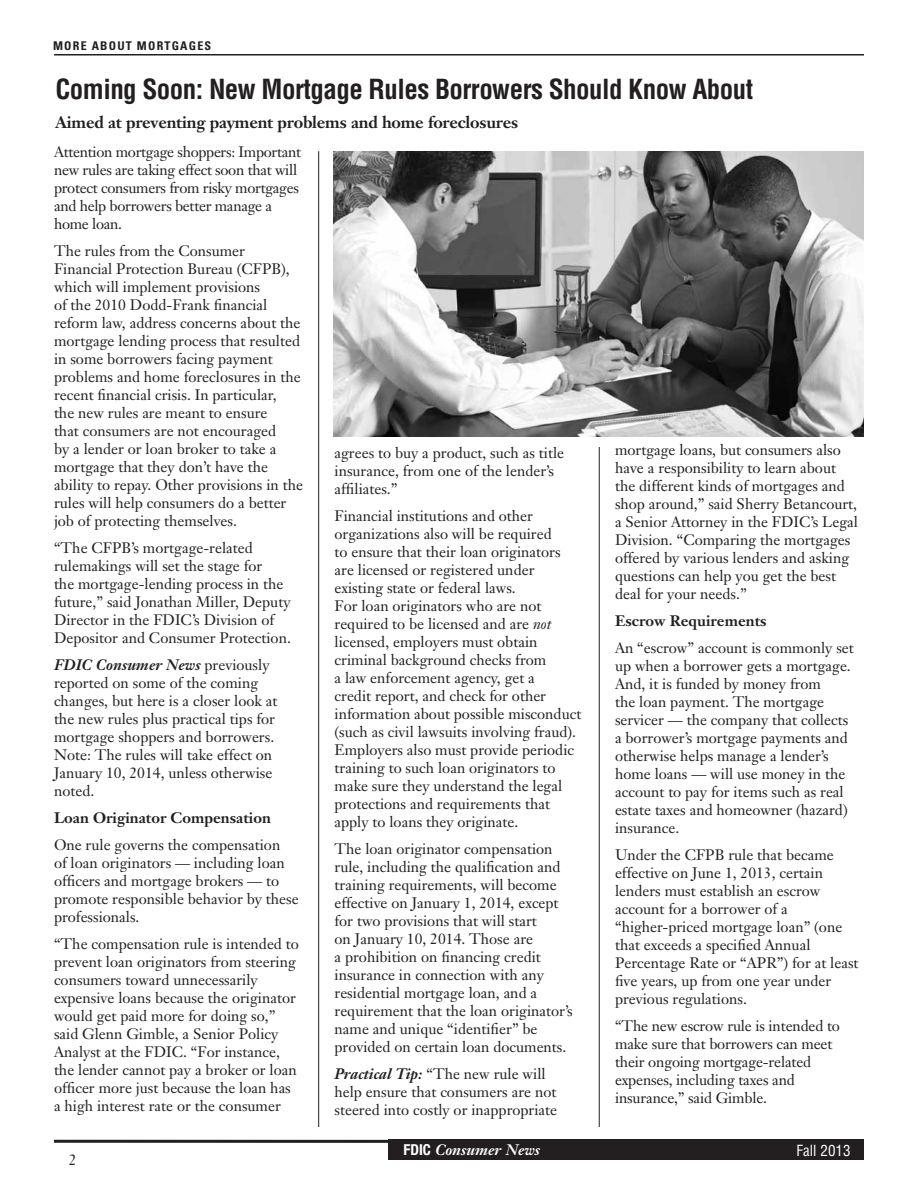
<style>
.page{position:relative;width:918px;height:1188px;background:#fff}
.page>*{position:absolute;margin:0;border:0;box-sizing:border-box;transform-origin:0 0}
.t1{font:700 condensed 27px "Helvetica";letter-spacing:-.02em;color:#231f20}
.t2{font:700 16.5px "Janson Text";letter-spacing:-.01em;color:#231f20}
.t3{font:15px/18px "Janson Text";color:#231f20}
.t4{font:15px/18px "Janson Text";letter-spacing:-.02em;color:#231f20}
.t5{font:700 15px "Janson Text";color:#231f20}
.t6{font:italic 700 15px "Janson Text";color:#fff}
.t7{font:condensed 15px "Helvetica";color:#fff}
.t8{font:700 condensed 12px "Univers";letter-spacing:.1em;color:#231f20}
.s1{font-weight:700;font-style:italic}
.s2{font-style:italic}
.s3{font-family:"Helvetica Neue";font-style:normal;font-stretch:condensed}
</style>
<div class="page">
<hr style="left:54px;top:1140px;width:810px;height:3px;background:#231f20">
<div style="left:388px;top:1140px;width:476px;height:20px;background:#231f20"></div>
<hr style="left:54px;top:54px;width:810px;height:2px;background:#231f20">
<img style="left:334px;top:151px;width:529px;height:285px">
<hr style="left:318px;top:151px;width:1px;height:976px;background:#231f20">
<hr style="left:599px;top:447px;width:1px;height:680px;background:#231f20">
<p class="t8" style="left:53px;top:39px;width:160px">MORE ABOUT MORTGAGES</p>
<h1 class="t1" style="left:56px;top:72px;width:699px">Coming Soon: New Mortgage Rules Borrowers Should Know About</h1>
<p class="t2" style="left:56px;top:112px;width:464px">Aimed at preventing payment problems and home foreclosures</p>
<p class="t4" style="left:54px;top:143px;width:249px">Attention mortgage shoppers: Important new rules are taking effect soon that will protect consumers from risky mortgages and help borrowers better manage a home loan.</p>
<p class="t3" style="left:54px;top:242px;width:250px">The rules from the Consumer Financial Protection Bureau (CFPB), which will implement provisions<br>of the 2010 Dodd-Frank financial reform law, address concerns about the mortgage lending process that resulted in some borrowers facing payment problems and home foreclosures in the recent financial crisis. In particular,<br>the new rules are meant to ensure<br>that consumers are not encouraged<br>by a lender or loan broker to take a mortgage that they don’t have the ability to repay. Other provisions in the rules will help consumers do a better job of protecting themselves.</p>
<p class="t3" style="left:54px;top:539px;width:238px">“The CFPB’s mortgage-related rulemakings will set the stage for<br>the mortgage-lending process in the future,” said Jonathan Miller, Deputy Director in the FDIC’s Division of Depositor and Consumer Protection.</p>
<p class="t3" style="left:54px;top:656px;width:225px"><span class="s1">FDIC Consumer News</span> previously reported on some of the coming changes, but here is a closer look at the new rules plus practical tips for mortgage shoppers and borrowers.<br>Note: The rules will take effect on<br>January 10, 2014, unless otherwise noted.</p>
<p class="t5" style="left:54px;top:808px;width:218px">Loan Originator Compensation</p>
<p class="t3" style="left:54px;top:836px;width:246px">One rule governs the compensation<br>of loan originators — including loan officers and mortgage brokers — to promote responsible behavior by these professionals.</p>
<p class="t3" style="left:54px;top:935px;width:246px">“The compensation rule is intended to prevent loan originators from steering consumers toward unnecessarily expensive loans because the originator would get paid more for doing so,” said Glenn Gimble, a Senior Policy Analyst at the FDIC. “For instance, the lender cannot pay a broker or loan officer more just because the loan has a high interest rate or the consumer</p>
<p class="t3" style="left:69px;top:1151px;width:9px">2</p>
<p class="t3" style="left:335px;top:444px;width:231px">agrees to buy a product, such as title insurance, from one of the lender’s affiliates.”</p>
<p class="t3" style="left:335px;top:507px;width:248px">Financial institutions and other organizations also will be required<br>to ensure that their loan originators are licensed or registered under existing state or federal laws.<br>For loan originators who are not required to be licensed and are <span class="s2">not </span>licensed, employers must obtain criminal background checks from<br>a law enforcement agency, get a<br>credit report, and check for other information about possible misconduct (such as civil lawsuits involving fraud).<br>Employers also must provide periodic training to such loan originators to make sure they understand the legal protections and requirements that apply to loans they originate.</p>
<p class="t3" style="left:335px;top:840px;width:240px">The loan originator compensation rule, including the qualification and training requirements, will become effective on January 1, 2014, except for two provisions that will start<br>on January 10, 2014. Those are<br>a prohibition on financing credit insurance in connection with any residential mortgage loan, and a requirement that the loan originator’s name and unique “identifier” be provided on certain loan documents.</p>
<p class="t3" style="left:335px;top:1065px;width:224px"><span class="s1">Practical Tip:</span> “The new rule will help ensure that consumers are not steered into costly or inappropriate</p>
<p class="t3" style="left:615px;top:441px;width:245px">mortgage loans, but consumers also have a responsibility to learn about the different kinds of mortgages and shop around,” said Sherry Betancourt, a Senior Attorney in the FDIC’s Legal Division. “Comparing the mortgages offered by various lenders and asking questions can help you get the best deal for your needs.”</p>
<p class="t5" style="left:615px;top:611px;width:153px">Escrow Requirements</p>
<p class="t3" style="left:615px;top:639px;width:240px">An “escrow” account is commonly set up when a borrower gets a mortgage.<br>And, it is funded by money from<br>the loan payment. The mortgage servicer — the company that collects a borrower’s mortgage payments and otherwise helps manage a lender’s home loans — will use money in the account to pay for items such as real estate taxes and homeowner (hazard) insurance.</p>
<p class="t3" style="left:615px;top:846px;width:245px">Under the CFPB rule that became effective on June 1, 2013, certain lenders must establish an escrow account for a borrower of a “higher-priced mortgage loan” (one that exceeds a specified Annual<br>Percentage Rate or “APR”) for at least five years, up from one year under previous regulations.</p>
<p class="t3" style="left:615px;top:1017px;width:226px">“The new escrow rule is intended to make sure that borrowers can meet their ongoing mortgage-related expenses, including taxes and insurance,” said Gimble.</p>
<p class="t6" style="left:404px;top:1140px;width:138px"><span class="s3">FDIC</span> Consumer News</p>
<p class="t7" style="left:796px;top:1141px;width:56px">Fall 2013</p>
</div>
